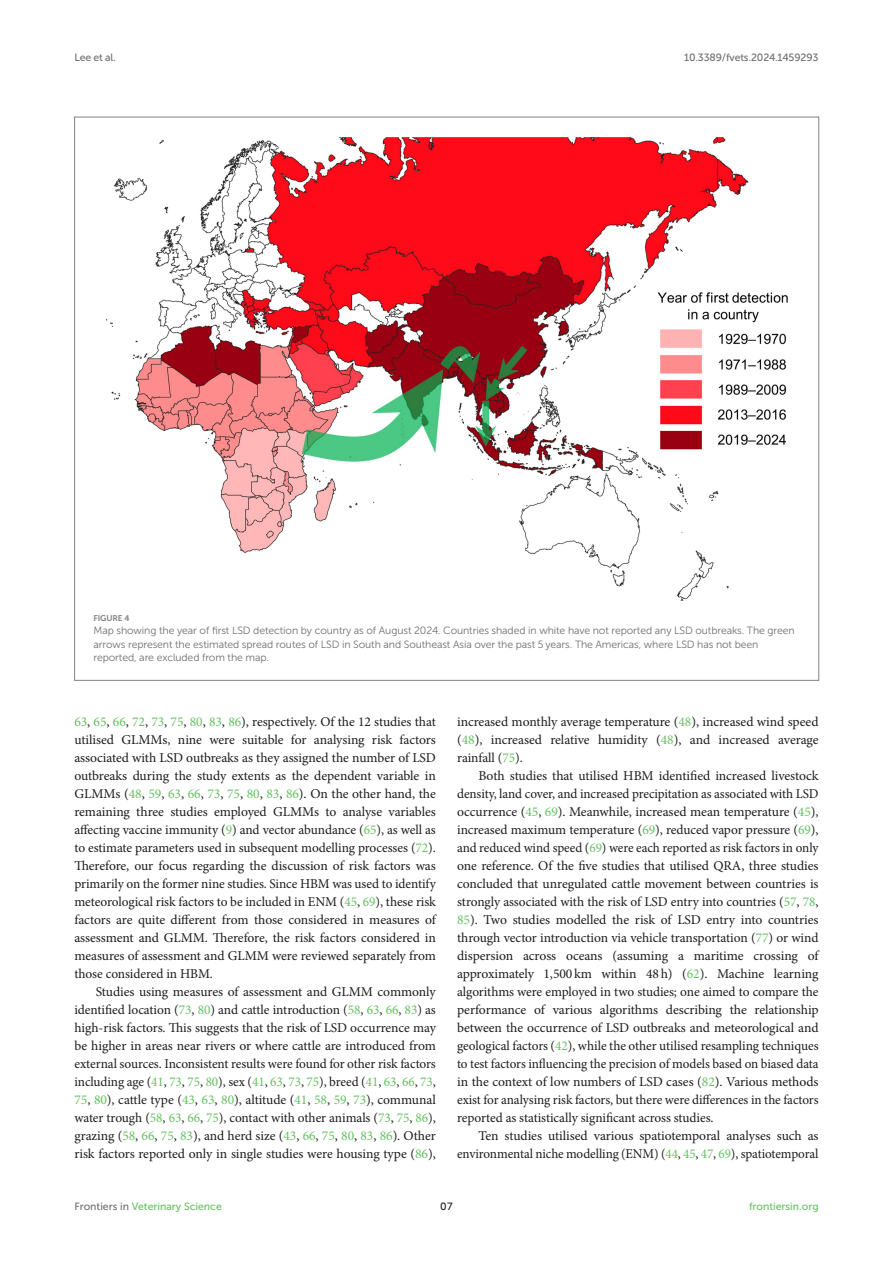
<style>
.page{position:relative;width:893px;height:1263px;background:#fff}
.page>*{position:absolute;margin:0;border:0;box-sizing:border-box;transform-origin:0 0}
.TEXT{font:13.5px/18px "Minion Pro";letter-spacing:-.005em;color:#1b1c1b;text-align:justify}
.FIG_LEG{font:10.5px/13.5px "Museo Sans 300";letter-spacing:-.01em;color:#706f70}
.t1{font:10.5px "Museo Sans 500";color:#65c161}
.t2{font:10.5px "Museo Sans 500";letter-spacing:-.015em;color:#706f70}
.t3{font:10.5px "Museo Sans 500";color:#1b1c1b}
.FIG_HD{font:8.25px "Museo Sans 700";letter-spacing:-.01em;color:#7e7f7f}
.s1{color:#65c161}
.s2{color:#706f70}
</style>
<div class="page">
<img style="left:106px;top:137px;width:682px;height:464px">
<p class="t2" style="left:74px;top:51px;width:43px">Lee et al.</p>
<p class="t2" style="left:684px;top:51px;width:136px">10.3389/fvets.2024.1459293</p>
<p class="FIG_HD" style="left:94px;top:613px;width:37px">FIGURE 4</p>
<p class="FIG_LEG" style="left:94px;top:624px;width:703px">Map showing the year of first LSD detection by country as of August 2024. Countries shaded in white have not reported any LSD outbreaks. The green arrows represent the estimated spread routes of LSD in South and Southeast Asia over the past 5 years. The Americas, where LSD has not been reported, are excluded from the map.</p>
<p class="TEXT" style="left:74px;top:713px;width:363px"><span class="s1">63</span>, <span class="s1">65</span>, <span class="s1">66</span>, <span class="s1">72</span>, <span class="s1">73</span>, <span class="s1">75</span>, <span class="s1">80</span>, <span class="s1">83</span>, <span class="s1">86</span>), respectively. Of the 12 studies that utilised GLMMs, nine were suitable for analysing risk factors associated with LSD outbreaks as they assigned the number of LSD outbreaks during the study extents as the dependent variable in GLMMs (<span class="s1">48</span>, <span class="s1">59</span>, <span class="s1">63</span>, <span class="s1">66</span>, <span class="s1">73</span>, <span class="s1">75</span>, <span class="s1">80</span>, <span class="s1">83</span>, <span class="s1">86</span>). On the other hand, the remaining three studies employed GLMMs to analyse variables affecting vaccine immunity (<span class="s1">9</span>) and vector abundance (<span class="s1">65</span>), as well as to estimate parameters used in subsequent modelling processes (<span class="s1">72</span>).<br>Therefore, our focus regarding the discussion of risk factors was primarily on the former nine studies. Since HBM was used to identify meteorological risk factors to be included in ENM (<span class="s1">45</span>, <span class="s1">69</span>), these risk factors are quite different from those considered in measures of assessment and GLMM. Therefore, the risk factors considered in measures of assessment and GLMM were reviewed separately from those considered in HBM.</p>
<p class="TEXT" style="left:74px;top:983px;width:363px;text-indent:21px">Studies using measures of assessment and GLMM commonly identified location (<span class="s1">73</span>, <span class="s1">80</span>) and cattle introduction (<span class="s1">58</span>, <span class="s1">63</span>, <span class="s1">66</span>, <span class="s1">83</span>) as high-risk factors. This suggests that the risk of LSD occurrence may be higher in areas near rivers or where cattle are introduced from external sources. Inconsistent results were found for other risk factors including age (<span class="s1">41</span>, <span class="s1">73</span>, <span class="s1">75</span>, <span class="s1">80</span>), sex (<span class="s1">41</span>, <span class="s1">63</span>, <span class="s1">73</span>, <span class="s1">75</span>), breed (<span class="s1">41</span>, <span class="s1">63</span>, <span class="s1">66</span>, <span class="s1">73</span>, <span class="s1">75</span>, <span class="s1">80</span>), cattle type (<span class="s1">43</span>, <span class="s1">63</span>, <span class="s1">80</span>), altitude (<span class="s1">41</span>, <span class="s1">58</span>, <span class="s1">59</span>, <span class="s1">73</span>), communal water trough (<span class="s1">58</span>, <span class="s1">63</span>, <span class="s1">66</span>, <span class="s1">75</span>), contact with other animals (<span class="s1">73</span>, <span class="s1">75</span>, <span class="s1">86</span>), grazing (<span class="s1">58</span>, <span class="s1">66</span>, <span class="s1">75</span>, <span class="s1">83</span>), and herd size (<span class="s1">43</span>, <span class="s1">66</span>, <span class="s1">75</span>, <span class="s1">80</span>, <span class="s1">83</span>, <span class="s1">86</span>). Other risk factors reported only in single studies were housing type (<span class="s1">86</span>),</p>
<p class="TEXT" style="left:457px;top:713px;width:363px">increased monthly average temperature (<span class="s1">48</span>), increased wind speed (<span class="s1">48</span>), increased relative humidity (<span class="s1">48</span>), and increased average rainfall (<span class="s1">75</span>).</p>
<p class="TEXT" style="left:457px;top:767px;width:363px;text-indent:21px">Both studies that utilised HBM identified increased livestock density, land cover, and increased precipitation as associated with LSD occurrence (<span class="s1">45</span>, <span class="s1">69</span>). Meanwhile, increased mean temperature (<span class="s1">45</span>), increased maximum temperature (<span class="s1">69</span>), reduced vapor pressure (<span class="s1">69</span>), and reduced wind speed (<span class="s1">69</span>) were each reported as risk factors in only one reference. Of the five studies that utilised QRA, three studies concluded that unregulated cattle movement between countries is strongly associated with the risk of LSD entry into countries (<span class="s1">57</span>, <span class="s1">78</span>, <span class="s1">85</span>). Two studies modelled the risk of LSD entry into countries through vector introduction via vehicle transportation (<span class="s1">77</span>) or wind dispersion across oceans (assuming a maritime crossing of approximately 1,500km within 48h) (<span class="s1">62</span>). Machine learning algorithms were employed in two studies; one aimed to compare the performance of various algorithms describing the relationship between the occurrence of LSD outbreaks and meteorological and geological factors (<span class="s1">42</span>), while the other utilised resampling techniques to test factors influencing the precision of models based on biased data in the context of low numbers of LSD cases (<span class="s1">82</span>). Various methods exist for analysing risk factors, but there were differences in the factors reported as statistically significant across studies.</p>
<p class="TEXT" style="left:457px;top:1127px;width:363px;text-align:right">Ten studies utilised various spatiotemporal analyses such as environmental niche modelling (ENM) (<span class="s1">44</span>, <span class="s1">45</span>, <span class="s1">47</span>, <span class="s1">69</span>), spatiotemporal</p>
<p class="t1" style="left:74px;top:1200px;width:149px"><span class="s2">Frontiers in</span> Veterinary Science</p>
<p class="t3" style="left:440px;top:1200px;width:14px">07</p>
<p class="t1" style="left:749px;top:1200px;width:71px">frontiersin.org</p>
</div>
